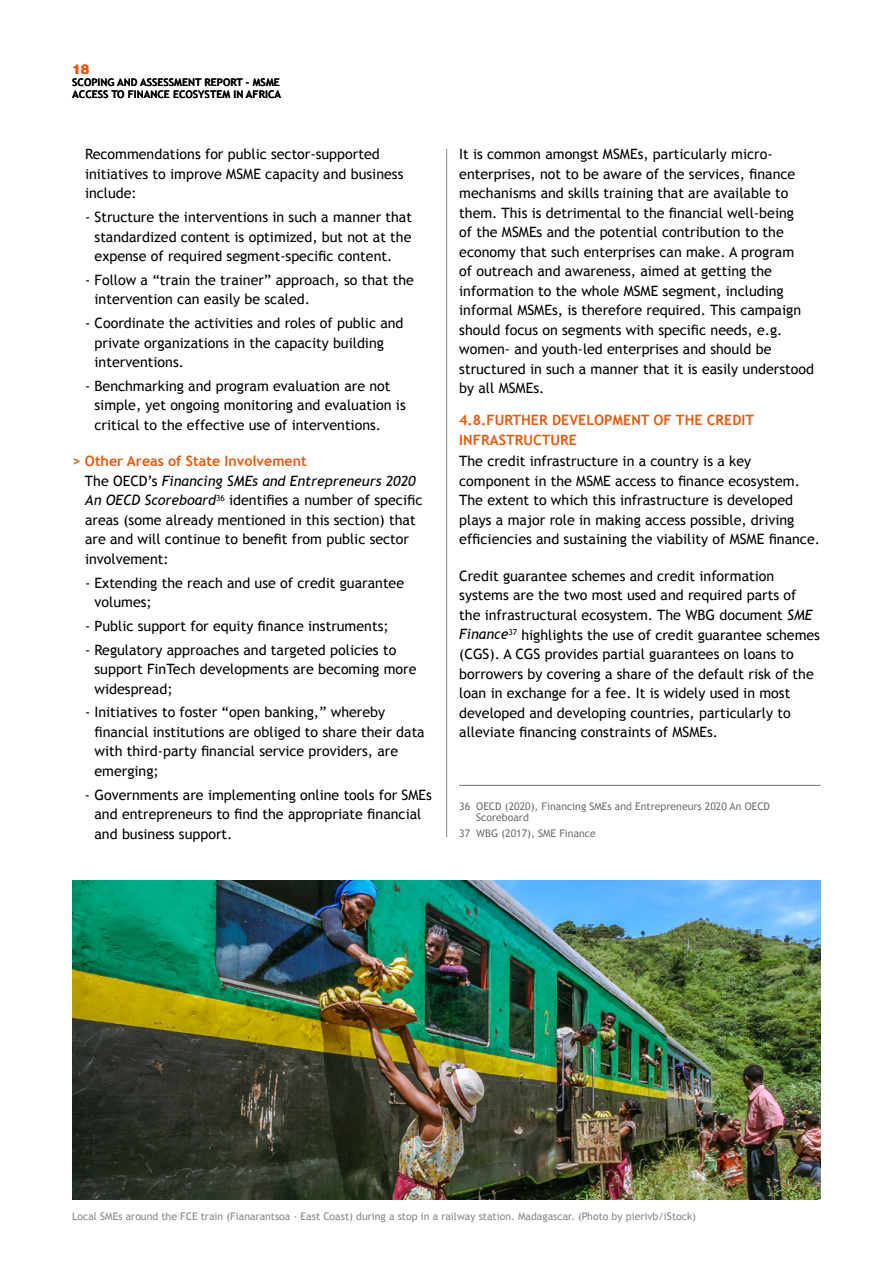
<style>
.page{position:relative;width:893px;height:1263px;background:#fff}
.page>*{position:absolute;margin:0;border:0;box-sizing:border-box;transform-origin:0 0}
.t1{font:14.25px/19.5px "Trebuchet MS";color:#000}
.t2{font:700 14.25px/19.5px "Trebuchet MS";color:#ea580c}
.t3{font:800 13.5px "Helvetica Neue";color:#ea580c}
.t4{font:10.5px "Trebuchet MS";color:#878686}
.t5{font:10.5px/11.6px "Trebuchet MS";color:#706f6f}
.t6{font:700 10.5px/12px "Trebuchet MS";color:#000}
.s1{font-weight:700;color:#ea580c}
.s2{font-style:italic}
</style>
<div class="page">
<hr style="left:446px;top:149px;width:1px;height:688px;background:#878787">
<hr style="left:459px;top:785px;width:362px;height:1px;background:#706f6f">
<img style="left:72px;top:881px;width:749px;height:319px">
<p class="t3" style="left:72px;top:61px;width:19px">18</p>
<p class="t6" style="left:72px;top:76px;width:210px">SCOPING AND ASSESSMENT REPORT – MSME<br>ACCESS TO FINANCE ECOSYSTEM IN AFRICA</p>
<p class="t1" style="left:85px;top:145px;width:320px">Recommendations for public sector-supported initiatives to improve MSME capacity and business include:</p>
<p class="t1" style="left:95px;top:207px;width:319px;text-align:justify;text-indent:-10px">- Structure the interventions in such a manner that standardized content is optimized, but not at the expense of required segment-specific content.</p>
<p class="t1" style="left:95px;top:270px;width:321px;text-indent:-10px">- Follow a “train the trainer” approach, so that the intervention can easily be scaled.</p>
<p class="t1" style="left:95px;top:313px;width:311px;text-indent:-10px">- Coordinate the activities and roles of public and private organizations in the capacity building interventions.</p>
<p class="t1" style="left:95px;top:376px;width:313px;text-indent:-10px">- Benchmarking and program evaluation are not simple, yet ongoing monitoring and evaluation is critical to the effective use of interventions.</p>
<p class="t1" style="left:85px;top:452px;width:339px;text-indent:-13px"><span class="s1">&gt; Other Areas of State Involvement<br></span>The OECD’s <span class="s2">Financing SMEs and Entrepreneurs 2020<br>An OECD Scoreboard</span><sup>36</sup> identifies a number of specific areas (some already mentioned in this section) that are and will continue to benefit from public sector involvement:</p>
<p class="t1" style="left:95px;top:573px;width:311px;text-indent:-10px">- Extending the reach and use of credit guarantee volumes;</p>
<p class="t1" style="left:85px;top:616px;width:305px">- Public support for equity finance instruments;</p>
<p class="t1" style="left:95px;top:640px;width:323px;text-indent:-10px">- Regulatory approaches and targeted policies to support FinTech developments are becoming more widespread;</p>
<p class="t1" style="left:95px;top:703px;width:332px;text-indent:-10px">- Initiatives to foster “open banking,” whereby financial institutions are obliged to share their data with third-party financial service providers, are emerging;</p>
<p class="t1" style="left:95px;top:785px;width:339px;text-indent:-10px">- Governments are implementing online tools for SMEs and entrepreneurs to find the appropriate financial and business support.</p>
<p class="t1" style="left:459px;top:145px;width:356px">It is common amongst MSMEs, particularly micro&shy;enterprises, not to be aware of the services, finance mechanisms and skills training that are available to them. This is detrimental to the financial well-being<br>of the MSMEs and the potential contribution to the economy that such enterprises can make. A program<br>of outreach and awareness, aimed at getting the information to the whole MSME segment, including informal MSMEs, is therefore required. This campaign should focus on segments with specific needs, e.g. women- and youth-led enterprises and should be structured in such a manner that it is easily understood by all MSMEs.</p>
<p class="t2" style="left:459px;top:410px;width:296px">4.8.FURTHER DEVELOPMENT OF THE CREDIT<br>INFRASTRUCTURE</p>
<p class="t1" style="left:459px;top:452px;width:362px">The credit infrastructure in a country is a key component in the MSME access to finance ecosystem.<br>The extent to which this infrastructure is developed plays a major role in making access possible, driving efficiencies and sustaining the viability of MSME finance.</p>
<p class="t1" style="left:459px;top:566px;width:362px">Credit guarantee schemes and credit information systems are the two most used and required parts of the infrastructural ecosystem. The WBG document <span class="s2">SME Finance</span><sup>37</sup> highlights the use of credit guarantee schemes (CGS). A CGS provides partial guarantees on loans to borrowers by covering a share of the default risk of the loan in exchange for a fee. It is widely used in most developed and developing countries, particularly to alleviate financing constraints of MSMEs.</p>
<p class="t5" style="left:476px;top:800px;width:295px;text-indent:-17px">36 OECD (2020), Financing SMEs and Entrepreneurs 2020 An OECD<br>Scoreboard</p>
<p class="t5" style="left:459px;top:828px;width:138px">37 WBG (2017), SME Finance</p>
<p class="t4" style="left:72px;top:1210px;width:625px">Local SMEs around the FCE train (Fianarantsoa - East Coast) during a stop in a railway station. Madagascar. (Photo by pierivb/iStock)</p>
</div>
